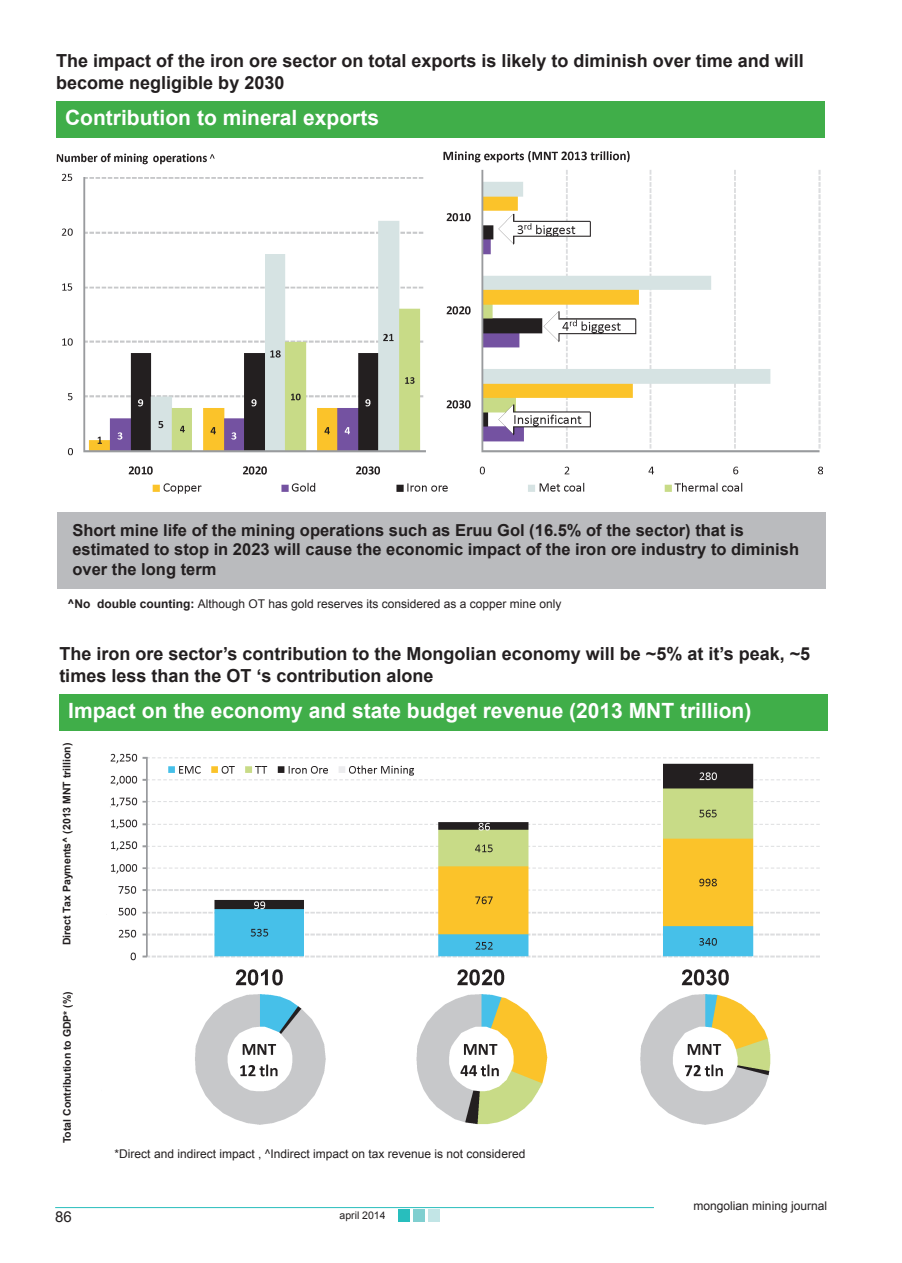
<style>
.page{position:relative;width:902px;height:1263px;background:#fff}
.page>*{position:absolute;margin:0;border:0;box-sizing:border-box;transform-origin:0 0}
.t1{font:700 21px "Arial";color:#fff}
.t2{font:700 18px/21.6px "Arial";color:#231f20}
.t3{font:700 16.5px/19.8px "Arial";color:#231f20}
.t4{font:15px "Arial";color:#231f20}
.t5{font:12px "Arial";color:#231f20}
.t6{font:700 10.5px "Arial";color:#231f20}
.t7{font:10.5px "Arial";color:#231f20}
.s1{font-weight:700}
</style>
<div class="page">
<div style="left:398px;top:1209px;width:11px;height:12px;background:#28bebd"></div>
<div style="left:413px;top:1209px;width:12px;height:12px;background:#80cfd0"></div>
<div style="left:428px;top:1209px;width:12px;height:12px;background:#c2e5e6"></div>
<hr style="left:55px;top:1207px;width:599px;height:1px;background:#28bebd">
<div style="left:56px;top:101px;width:768px;height:36px;background:#40ae49"></div>
<div style="left:59px;top:694px;width:769px;height:36px;background:#40ae49"></div>
<img style="left:56px;top:151px;width:766px;height:343px">
<div style="left:57px;top:512px;width:769px;height:77px;background:#babbbe"></div>
<img style="left:110px;top:753px;width:709px;height:372px">
<p class="t2" style="left:56px;top:51px;width:749px">The impact of the iron ore sector on total exports is likely to diminish over time and will become negligible by 2030</p>
<p class="t1" style="left:65px;top:104px;width:315px">Contribution to mineral exports</p>
<p class="t3" style="left:72px;top:520px;width:728px">Short mine life of the mining operations such as Eruu Gol (16.5% of the sector) that is estimated to stop in 2023 will cause the economic impact of the iron ore industry to diminish over the long term</p>
<p class="t5" style="left:67px;top:596px;width:495px"><span class="s1">^No double counting:</span> Although OT has gold reserves its considered as a copper mine only</p>
<p class="t2" style="left:59px;top:644px;width:752px">The iron ore sector’s contribution to the Mongolian economy will be ~5% at it’s peak, ~5 times less than the OT ‘s contribution alone</p>
<p class="t1" style="left:68px;top:696px;width:684px">Impact on the economy and state budget revenue (2013 MNT trillion)</p>
<p class="t6" style="left:60px;top:945px;width:204px;rotate:-90deg">Direct Tax Payments^ (2013 MNT trillion)</p>
<p class="t6" style="left:60px;top:1143px;width:154px;rotate:-90deg">Total Contribution to GDP* (%)</p>
<p class="t4" style="left:55px;top:1206px;width:18px">86</p>
<p class="t5" style="left:115px;top:1145px;width:412px">*Direct and indirect impact , ^Indirect impact on tax revenue is not considered</p>
<p class="t7" style="left:339px;top:1208px;width:48px">april 2014</p>
<p class="t5" style="left:693px;top:1198px;width:135px">mongolian mining journal</p>
</div>
